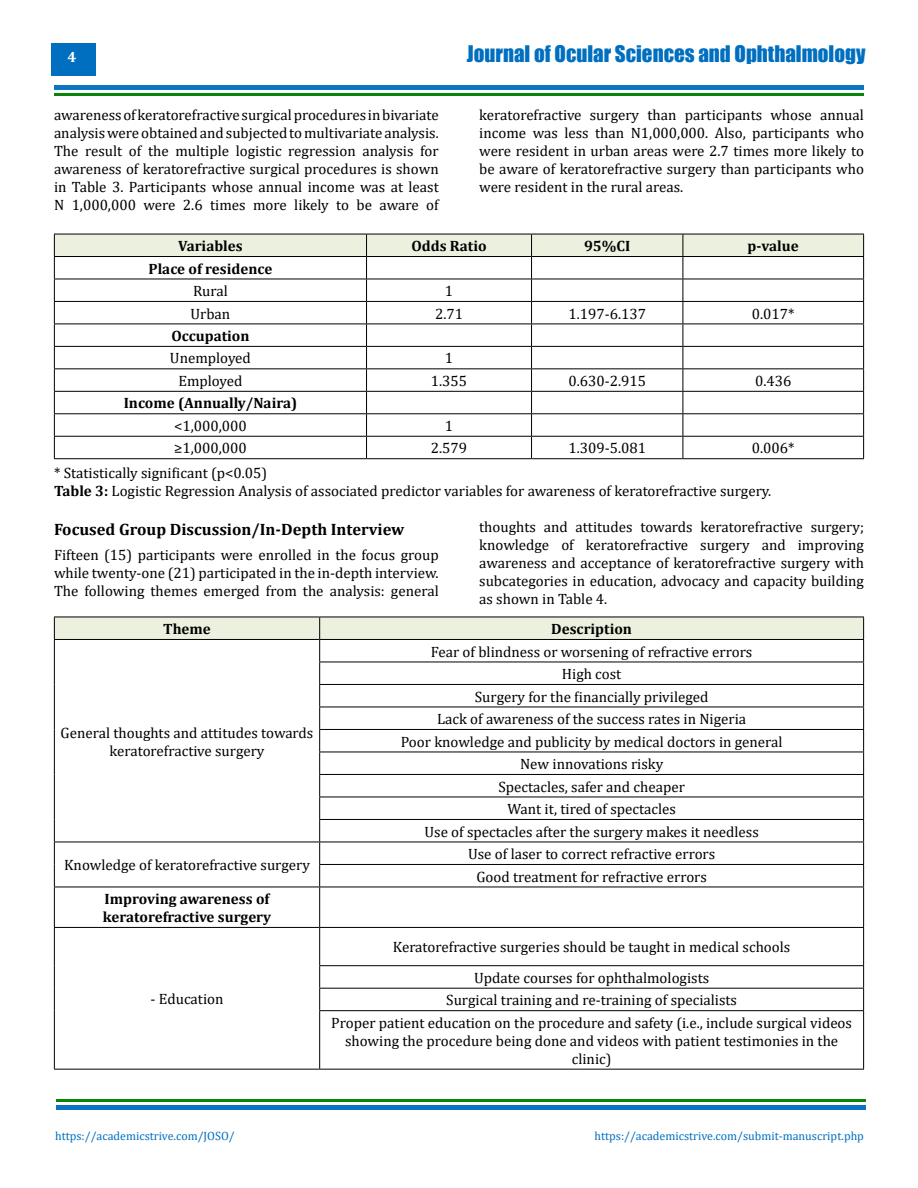
<style>
.page{position:relative;width:918px;height:1188px;background:#fff}
.page>*{position:absolute;margin:0;border:0;box-sizing:border-box;transform-origin:0 0}
.t1{font:21px "Impact";color:#006fc0}
.t2{font:700 16.5px "Cambria";color:#000}
.t3{font:15px/18px "Cambria";color:#000;text-align:center}
.t4{font:700 15px/18px "Cambria";color:#000}
.t5{font:700 15px "Cambria";color:#fff}
.t6{font:12px "Cambria";color:#006fc0}
.s1{font-weight:700}
</style>
<div class="page">
<div style="left:51px;top:43px;width:45px;height:33px;background:#006fc0"></div>
<div style="left:54px;top:85px;width:810px;height:5px;background:#0b75c2"></div>
<div style="left:56px;top:1105px;width:810px;height:5px;background:#0b75c2"></div>
<hr style="left:54px;top:93px;width:810px;height:3px;background:#007f01">
<hr style="left:56px;top:1100px;width:810px;height:2px;background:#007f01">
<svg style="left:54px;top:234px;width:810px;height:224px"></svg>
<hr style="left:54px;top:458px;width:313px;height:1px;background:#000">
<hr style="left:367px;top:458px;width:165px;height:1px;background:#000">
<hr style="left:532px;top:458px;width:151px;height:1px;background:#000">
<hr style="left:683px;top:458px;width:181px;height:1px;background:#000">
<svg style="left:54px;top:617px;width:810px;height:270px"></svg>
<hr style="left:54px;top:887px;width:266px;height:1px;background:#000">
<hr style="left:54px;top:887px;width:1px;height:40px;background:#000">
<hr style="left:320px;top:887px;width:544px;height:1px;background:#000">
<hr style="left:319px;top:887px;width:1px;height:40px;background:#000">
<hr style="left:863px;top:887px;width:1px;height:40px;background:#000">
<hr style="left:54px;top:927px;width:266px;height:1px;background:#000">
<hr style="left:54px;top:928px;width:1px;height:38px;background:#000">
<svg style="left:54px;top:966px;width:1px;height:45px"></svg>
<hr style="left:54px;top:1011px;width:1px;height:58px;background:#000">
<hr style="left:320px;top:927px;width:544px;height:1px;background:#000">
<hr style="left:319px;top:928px;width:1px;height:37px;background:#000">
<hr style="left:863px;top:928px;width:1px;height:37px;background:#000">
<hr style="left:319px;top:965px;width:545px;height:1px;background:#000">
<hr style="left:319px;top:988px;width:545px;height:1px;background:#000">
<svg style="left:319px;top:966px;width:1px;height:44px"></svg>
<svg style="left:863px;top:966px;width:1px;height:44px"></svg>
<hr style="left:319px;top:1010px;width:545px;height:1px;background:#000">
<hr style="left:319px;top:1011px;width:1px;height:58px;background:#000">
<hr style="left:863px;top:1011px;width:1px;height:58px;background:#000">
<hr style="left:54px;top:1069px;width:266px;height:1px;background:#000">
<hr style="left:320px;top:1069px;width:544px;height:1px;background:#000">
<p class="t5" style="left:68px;top:47px;width:10px">4</p>
<h1 class="t1" style="left:467px;top:37px;width:400px">Journal of Ocular Sciences and Ophthalmology</h1>
<p class="t3" style="left:54px;top:105px;width:386px;text-align:justify">awareness of keratorefractive surgical procedures in bivariate analysis were obtained and subjected to multivariate analysis.<br>The result of the multiple logistic regression analysis for awareness of keratorefractive surgical procedures is shown in Table 3. Participants whose annual income was at least N 1,000,000 were 2.6 times more likely to be aware of</p>
<p class="t3" style="left:479px;top:105px;width:386px;text-align:justify">keratorefractive surgery than participants whose annual income was less than N1,000,000. Also, participants who were resident in urban areas were 2.7 times more likely to be aware of keratorefractive surgery than participants who were resident in the rural areas.</p>
<p class="t4" style="left:178px;top:236px;width:66px">Variables</p>
<p class="t4" style="left:411px;top:236px;width:77px">Odds Ratio</p>
<p class="t4" style="left:584px;top:236px;width:48px">95%CI</p>
<p class="t4" style="left:748px;top:236px;width:53px">p-value</p>
<p class="t4" style="left:148px;top:259px;width:125px">Place of residence</p>
<p class="t3" style="left:193px;top:282px;width:36px">Rural</p>
<p class="t3" style="left:445px;top:282px;width:10px">1</p>
<p class="t3" style="left:191px;top:304px;width:41px">Urban</p>
<p class="t3" style="left:435px;top:304px;width:30px">2.71</p>
<p class="t3" style="left:568px;top:304px;width:79px">1.197-6.137</p>
<p class="t3" style="left:752px;top:304px;width:44px">0.017*</p>
<p class="t4" style="left:171px;top:326px;width:80px">Occupation</p>
<p class="t3" style="left:170px;top:349px;width:82px">Unemployed</p>
<p class="t3" style="left:445px;top:349px;width:10px">1</p>
<p class="t3" style="left:178px;top:372px;width:66px">Employed</p>
<p class="t3" style="left:431px;top:372px;width:38px">1.355</p>
<p class="t3" style="left:568px;top:372px;width:79px">0.630-2.915</p>
<p class="t3" style="left:755px;top:372px;width:38px">0.436</p>
<p class="t4" style="left:124px;top:394px;width:175px">Income (Annually/Naira)</p>
<p class="t3" style="left:174px;top:417px;width:74px">&lt;1,000,000</p>
<p class="t3" style="left:445px;top:417px;width:10px">1</p>
<p class="t3" style="left:174px;top:439px;width:74px">≥1,000,000</p>
<p class="t3" style="left:431px;top:439px;width:38px">2.579</p>
<p class="t3" style="left:568px;top:439px;width:79px">1.309-5.081</p>
<p class="t3" style="left:752px;top:439px;width:44px">0.006*</p>
<p class="t3" style="left:54px;top:464px;width:719px;text-align:left">* Statistically significant (p&lt;0.05)<br><span class="s1">Table 3:</span> Logistic Regression Analysis of associated predictor variables for awareness of keratorefractive surgery.</p>
<p class="t2" style="left:54px;top:518px;width:352px">Focused Group Discussion/In-Depth Interview</p>
<p class="t3" style="left:54px;top:545px;width:386px;text-align:justify">Fifteen (15) participants were enrolled in the focus group while twenty-one (21) participated in the in-depth interview.<br>The following themes emerged from the analysis: general</p>
<p class="t3" style="left:479px;top:518px;width:386px;text-align:justify">thoughts and attitudes towards keratorefractive surgery; knowledge of keratorefractive surgery and improving awareness and acceptance of keratorefractive surgery with subcategories in education, advocacy and capacity building as shown in Table 4.</p>
<p class="t4" style="left:163px;top:619px;width:49px">Theme</p>
<p class="t4" style="left:551px;top:619px;width:82px">Description</p>
<p class="t3" style="left:61px;top:723px;width:254px">General thoughts and attitudes towards keratorefractive surgery</p>
<p class="t3" style="left:401px;top:640px;width:383px;line-height:22.5px">Fear of blindness or worsening of refractive errors<br>High cost<br>Surgery for the financially privileged<br>Lack of awareness of the success rates in Nigeria<br>Poor knowledge and publicity by medical doctors in general New innovations risky<br>Spectacles, safer and cheaper<br>Want it, tired of spectacles<br>Use of spectacles after the surgery makes it needless</p>
<p class="t3" style="left:64px;top:856px;width:247px">Knowledge of keratorefractive surgery</p>
<p class="t3" style="left:468px;top:843px;width:249px;line-height:22.5px">Use of laser to correct refractive errors<br>Good treatment for refractive errors</p>
<p class="t4" style="left:103px;top:889px;width:170px">Improving awareness of keratorefractive surgery</p>
<p class="t3" style="left:151px;top:990px;width:74px">- Education</p>
<p class="t3" style="left:393px;top:932px;width:399px;line-height:30.3px">Keratorefractive surgeries should be taught in medical schools<br>Update courses for ophthalmologists</p>
<p class="t3" style="left:331px;top:989px;width:522px;line-height:22.5px">Surgical training and re-training of specialists<br>Proper patient education on the procedure and safety (i.e., include surgical videos</p>
<p class="t3" style="left:345px;top:1032px;width:495px">showing the procedure being done and videos with patient testimonies in the clinic)</p>
<p class="t6" style="left:55px;top:1129px;width:181px">https://academicstrive.com/JOSO/</p>
<p class="t6" style="left:594px;top:1129px;width:271px">https://academicstrive.com/submit-manuscript.php</p>
</div>
